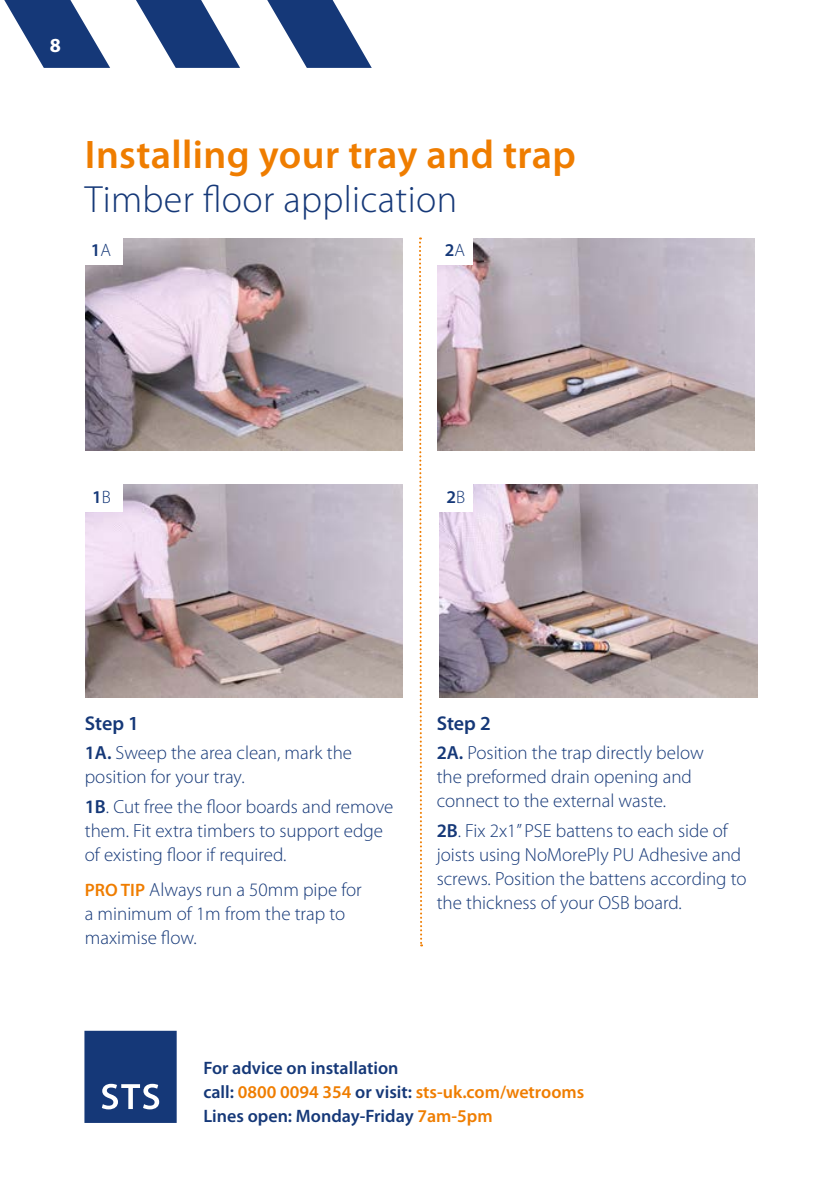
<style>
.page{position:relative;width:840px;height:1191px;background:#fff}
.page>*{position:absolute;margin:0;border:0;box-sizing:border-box;transform-origin:0 0}
.t1{font:600 40px "Myriad Pro";letter-spacing:.01em;color:#ef7d00}
.t2{font:300 38px "Myriad Pro";letter-spacing:.01em;color:#153878}
.t3{font:600 20px "Myriad Pro";letter-spacing:-.005em;color:#153878}
.t4{font:700 20px "Myriad Pro";color:#fff}
.t5{font:300 19px/24px "Myriad Pro";color:#153878}
.t6{font:600 18px/24px "Myriad Pro";color:#153878}
.s1{font-weight:300}
.s2{font-weight:600}
.s3{font-weight:600;font-size:18px;color:#ef7d00}
.s4{color:#ef7d00}
</style>
<div class="page">
<svg style="left:419px;top:237px;width:4px;height:709px"></svg>
<img style="left:85px;top:238px;width:318px;height:213px">
<img style="left:85px;top:485px;width:318px;height:212px">
<div style="left:84px;top:238px;width:39px;height:27px;background:#fff"></div>
<div style="left:84px;top:484px;width:39px;height:27px;background:#fff"></div>
<img style="left:439px;top:485px;width:317px;height:212px">
<img style="left:437px;top:238px;width:317px;height:213px">
<div style="left:434px;top:238px;width:39px;height:27px;background:#fff"></div>
<div style="left:434px;top:484px;width:39px;height:27px;background:#fff"></div>
<svg style="left:4px;top:0;width:367px;height:68px"></svg>
<svg style="left:84px;top:1030px;width:92px;height:93px;background:#294983"></svg>
<p class="t4" style="left:50px;top:34px;width:13px">8</p>
<p class="t4" style="left:47px;top:34px;width:13px">4</p>
<h1 class="t1" style="left:85px;top:132px;width:492px">Installing your tray and trap</h1>
<h2 class="t2" style="left:85px;top:178px;width:373px">Timber floor application</h2>
<p class="t6" style="left:91px;top:238px;width:22px">1<span class="s1">A</span></p>
<p class="t6" style="left:444px;top:238px;width:22px">2<span class="s1">A</span></p>
<p class="t6" style="left:92px;top:485px;width:20px">1<span class="s1">B</span></p>
<p class="t6" style="left:446px;top:485px;width:20px">2<span class="s1">B</span></p>
<p class="t3" style="left:85px;top:712px;width:56px">Step 1</p>
<p class="t5" style="left:85px;top:741px;width:269px"><span class="s2">1A.</span> Sweep the area clean, mark the position for your tray.</p>
<p class="t5" style="left:85px;top:795px;width:310px"><span class="s2">1B</span>. Cut free the floor boards and remove them. Fit extra timbers to support edge of existing floor if required.</p>
<p class="t5" style="left:85px;top:878px;width:278px"><span class="s3">PRO TIP</span> Always run a 50mm pipe for a minimum of 1m from the trap to maximise flow.</p>
<p class="t3" style="left:436px;top:712px;width:56px">Step 2</p>
<p class="t5" style="left:436px;top:741px;width:268px"><span class="s2">2A.</span> Position the trap directly below the preformed drain opening and connect to the external waste.</p>
<p class="t5" style="left:436px;top:819px;width:311px"><span class="s2">2B</span>. Fix 2x1” PSE battens to each side of joists using NoMorePly PU Adhesive and screws. Position the battens according to the thickness of your OSB board.</p>
<p class="t6" style="left:203px;top:1056px;width:382px">For advice on installation<br>call: <span class="s4">0800 0094 354</span> or visit: <span class="s4">sts-uk.com/wetrooms<br></span>Lines open: Monday-Friday <span class="s4">7am-5pm</span></p>
</div>
